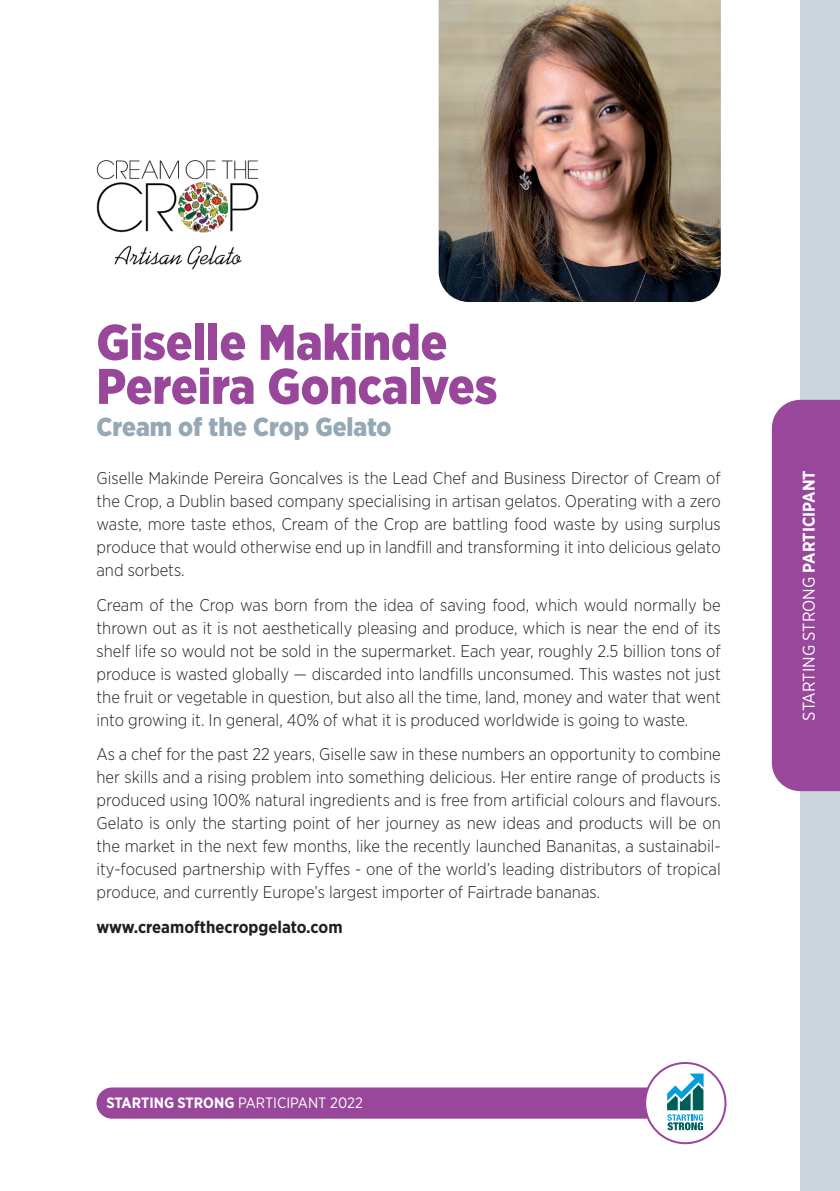
<style>
.page{position:relative;width:840px;height:1191px;background:#fff}
.page>*{position:absolute;margin:0;border:0;box-sizing:border-box;transform-origin:0 0}
.t1{font:900 50px/44px "Gotham Narrow";color:#98479b}
.t2{font:900 26px "Gotham Narrow";color:#95a9b4}
.t3{font:300 17px/23px "Gotham Narrow";color:#231f20;text-align:justify}
.t4{font:700 17px "Gotham Narrow";color:#231f20}
.t5{font:17px "Gotham Narrow";color:#fff}
.t6{font:15px "Gotham Narrow";color:#fff}
.s1{font-weight:700}
</style>
<div class="page">
<div style="left:799px;top:0;width:40px;height:1191px;background:#cbd5dc"></div>
<div style="left:96px;top:1087px;width:600px;height:31px;background:#98479b;border-radius:16px"></div>
<div style="left:644px;top:1063px;width:81px;height:80px;background:#fff;border-radius:50%"></div>
<div style="left:643px;top:1062px;width:83px;height:82px;border:2px solid #98479b;border-radius:50%"></div>
<svg style="left:667px;top:1073px;width:36px;height:57px"></svg>
<div style="left:771px;top:400px;width:68px;height:391px;background:#98479b"></div>
<img style="left:438px;top:0;width:282px;height:302px">
<img style="left:96px;top:160px;width:163px;height:110px">
<h1 class="t1" style="left:96px;top:320px;width:402px">Giselle Makinde<br>Pereira Goncalves</h1>
<h2 class="t2" style="left:96px;top:409px;width:296px">Cream of the Crop Gelato</h2>
<p class="t3" style="left:96px;top:466px;width:625px">Giselle Makinde Pereira Goncalves is the Lead Chef and Business Director of Cream of the Crop, a Dublin based company specialising in artisan gelatos. Operating with a zero waste, more taste ethos, Cream of the Crop are battling food waste by using surplus produce that would otherwise end up in landfill and transforming it into delicious gelato and sorbets.</p>
<p class="t3" style="left:96px;top:593px;width:625px">Cream of the Crop was born from the idea of saving food, which would normally be thrown out as it is not aesthetically pleasing and produce, which is near the end of its shelf life so would not be sold in the supermarket. Each year, roughly 2.5 billion tons of produce is wasted globally — discarded into landfills unconsumed. This wastes not just the fruit or vegetable in question, but also all the time, land, money and water that went into growing it. In general, 40% of what it is produced worldwide is going to waste.</p>
<p class="t3" style="left:96px;top:742px;width:625px">As a chef for the past 22 years, Giselle saw in these numbers an opportunity to combine her skills and a rising problem into something delicious. Her entire range of products is produced using 100% natural ingredients and is free from artificial colours and flavours.<br>Gelato is only the starting point of her journey as new ideas and products will be on the market in the next few months, like the recently launched Bananitas, a sustainabil&shy;ity-focused partnership with Fyffes - one of the world’s leading distributors of tropical produce, and currently Europe’s largest importer of Fairtrade bananas.</p>
<p class="t4" style="left:96px;top:915px;width:247px">www.creamofthecropgelato.com</p>
<p class="t6" style="left:106px;top:1093px;width:258px"><span class="s1">STARTING STRONG</span> PARTICIPANT 2022</p>
<p class="t5" style="left:797px;top:720px;width:252px;rotate:-90deg">STARTING STRONG <span class="s1">PARTICIPANT</span></p>
</div>
